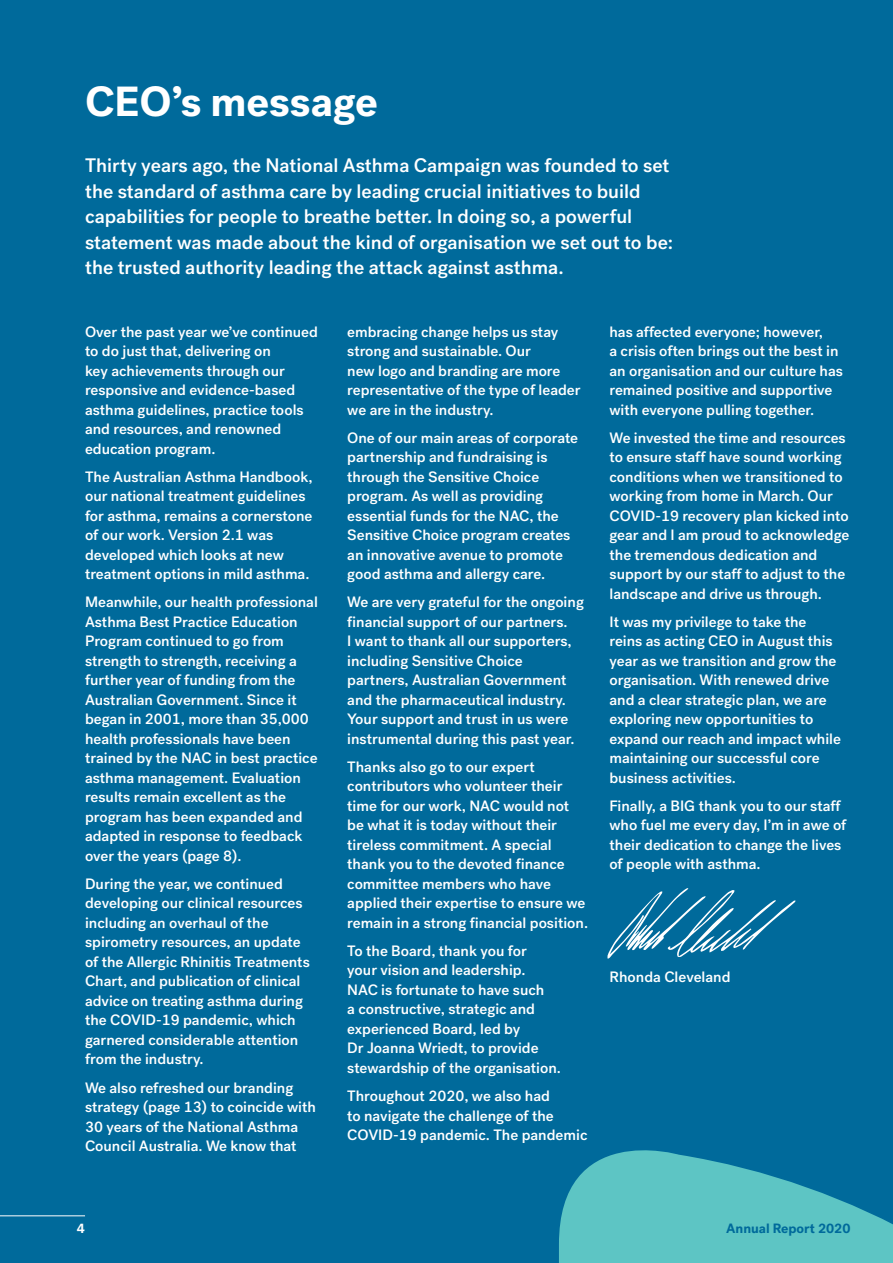
<style>
.page{position:relative;width:893px;height:1263px;background:#006a9b}
.page>*{position:absolute;margin:0;border:0;box-sizing:border-box;transform-origin:0 0}
.t1{font:700 42px "Post Grotesk";color:#fff}
.t2{font:500 19.5px/25.5px "Post Grotesk";color:#fff}
.t3{font:500 15px/19.5px "Post Grotesk";color:#fff}
.t4{font:700 13.5px "Post Grotesk";color:#006a9b}
.t5{font:700 13.5px "Post Grotesk";color:#fff}
</style>
<div class="page">
<svg style="left:559px;top:1150px;width:334px;height:113px;fill:#5dc5c4"></svg>
<svg style="left:607px;top:888px;width:188px;height:71px"></svg>
<hr style="left:0;top:1215px;width:85px;height:1px;background:#fff">
<h1 class="t1" style="left:85px;top:75px;width:294px">CEO’s message</h1>
<p class="t2" style="left:85px;top:153px;width:590px">Thirty years ago, the National Asthma Campaign was founded to set the standard of asthma care by leading crucial initiatives to build capabilities for people to breathe better. In doing so, a powerful statement was made about the kind of organisation we set out to be: the trusted authority leading the attack against asthma.</p>
<p class="t3" style="left:85px;top:322px;width:235px">Over the past year we’ve continued to do just that, delivering on<br>key achievements through our responsive and evidence-based asthma guidelines, practice tools and resources, and renowned education program.</p>
<p class="t3" style="left:85px;top:467px;width:229px">The Australian Asthma Handbook, our national treatment guidelines for asthma, remains a cornerstone of our work. Version 2.1 was developed which looks at new treatment options in mild asthma.</p>
<p class="t3" style="left:85px;top:592px;width:234px">Meanwhile, our health professional<br>Asthma Best Practice Education<br>Program continued to go from strength to strength, receiving a further year of funding from the<br>Australian Government. Since it began in 2001, more than 35,000 health professionals have been trained by the NAC in best practice asthma management. Evaluation results remain excellent as the program has been expanded and adapted in response to feedback over the years (page 8).</p>
<p class="t3" style="left:85px;top:874px;width:226px">During the year, we continued developing our clinical resources including an overhaul of the spirometry resources, an update of the Allergic Rhinitis Treatments<br>Chart, and publication of clinical advice on treating asthma during the COVID-19 pandemic, which garnered considerable attention from the industry.</p>
<p class="t3" style="left:85px;top:1077px;width:232px">We also refreshed our branding strategy (page 13) to coincide with<br>30 years of the National Asthma<br>Council Australia. We know that</p>
<p class="t3" style="left:347px;top:322px;width:235px">embracing change helps us stay strong and sustainable. Our<br>new logo and branding are more representative of the type of leader we are in the industry.</p>
<p class="t3" style="left:347px;top:428px;width:232px">One of our main areas of corporate partnership and fundraising is through the Sensitive Choice program. As well as providing essential funds for the NAC, the<br>Sensitive Choice program creates an innovative avenue to promote good asthma and allergy care.</p>
<p class="t3" style="left:347px;top:592px;width:238px">We are very grateful for the ongoing financial support of our partners.<br>I want to thank all our supporters, including Sensitive Choice partners, Australian Government and the pharmaceutical industry.<br>Your support and trust in us were instrumental during this past year.</p>
<p class="t3" style="left:347px;top:757px;width:242px">Thanks also go to our expert contributors who volunteer their time for our work, NAC would not be what it is today without their tireless commitment. A special thank you to the devoted finance committee members who have applied their expertise to ensure we remain in a strong financial position.</p>
<p class="t3" style="left:347px;top:941px;width:215px">To the Board, thank you for<br>your vision and leadership.<br>NAC is fortunate to have such<br>a constructive, strategic and experienced Board, led by<br>Dr Joanna Wriedt, to provide stewardship of the organisation.</p>
<p class="t3" style="left:347px;top:1086px;width:242px">Throughout 2020, we also had<br>to navigate the challenge of the<br>COVID-19 pandemic. The pandemic</p>
<p class="t3" style="left:609px;top:322px;width:235px">has affected everyone; however,<br>a crisis often brings out the best in an organisation and our culture has remained positive and supportive with everyone pulling together.</p>
<p class="t3" style="left:609px;top:428px;width:241px">We invested the time and resources to ensure staff have sound working conditions when we transitioned to working from home in March. Our COVID-19 recovery plan kicked into gear and I am proud to acknowledge the tremendous dedication and support by our staff to adjust to the landscape and drive us through.</p>
<p class="t3" style="left:609px;top:612px;width:233px">It was my privilege to take the reins as acting CEO in August this year as we transition and grow the organisation. With renewed drive and a clear strategic plan, we are exploring new opportunities to expand our reach and impact while maintaining our successful core business activities.</p>
<p class="t3" style="left:609px;top:796px;width:238px">Finally, a BIG thank you to our staff who fuel me every day, I’m in awe of their dedication to change the lives of people with asthma.</p>
<p class="t3" style="left:609px;top:966px;width:122px">Rhonda Cleveland</p>
<p class="t5" style="left:77px;top:1220px;width:10px">4</p>
<p class="t4" style="left:726px;top:1220px;width:126px">Annual Report 2020</p>
</div>
